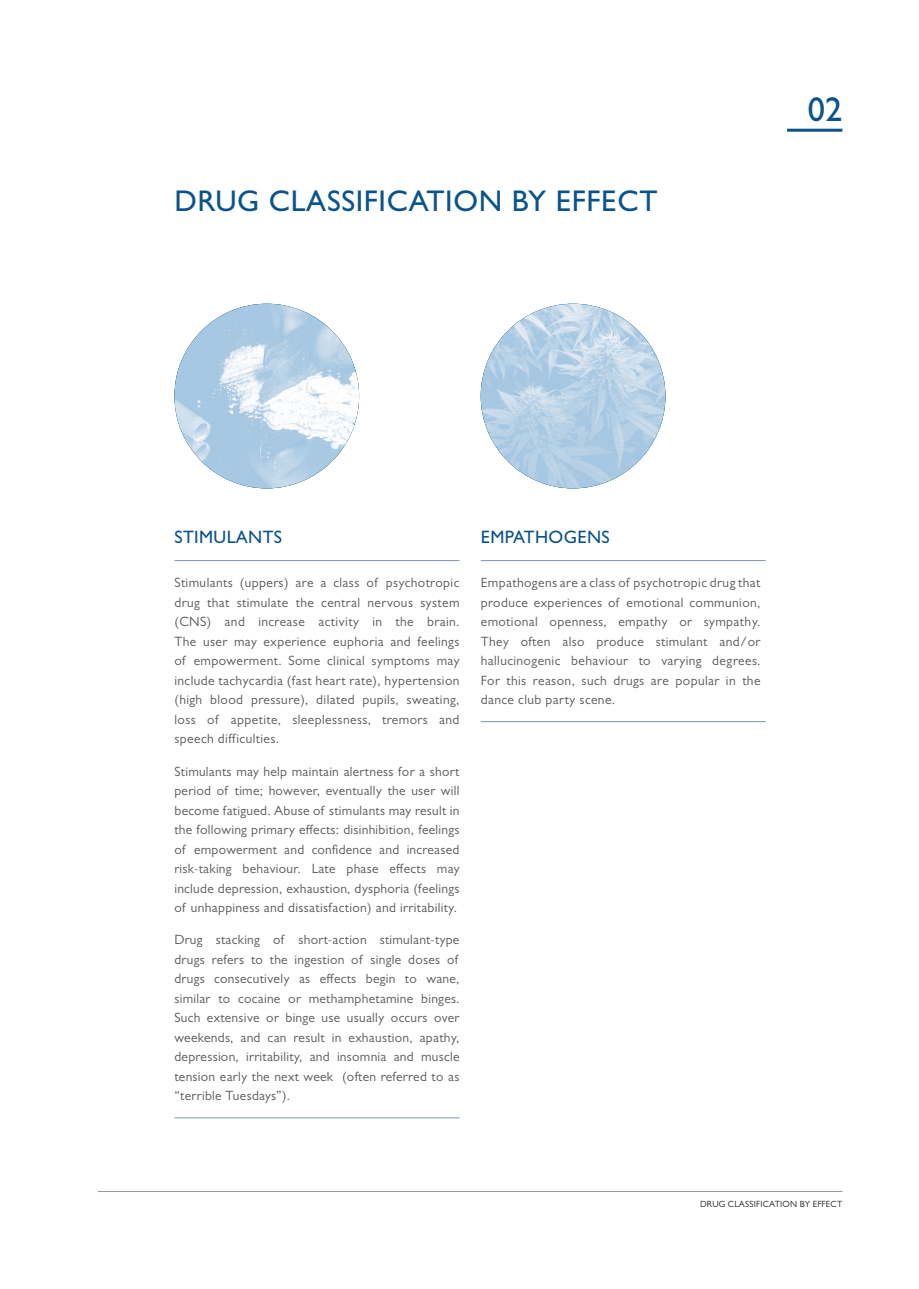
<style>
.page{position:relative;width:919px;height:1289px;background:#fff}
.page>*{position:absolute;margin:0;border:0;box-sizing:border-box;transform-origin:0 0}
.t1{font:500 34.5px "Gill Sans MT Pro";color:#0b538b}
.t2{font:500 30px "Gill Sans MT Pro";letter-spacing:.02em;color:#0b538b}
.t3{font:500 18px "Gill Sans MT Pro";letter-spacing:.02em;color:#0b538b}
.t4{font:13.5px/19.5px "Gill Sans MT Pro";letter-spacing:.025em;color:#57585a;text-align:justify}
.t5{font:9px "Gill Sans MT Pro";letter-spacing:.02em;color:#231f20}
</style>
<div class="page">
<hr style="left:787px;top:129px;width:55px;height:3px;background:#0b538b">
<hr style="left:98px;top:1191px;width:744px;height:1px;background:#939598">
<hr style="left:174px;top:1117px;width:285px;height:1px;background:#8592b8">
<hr style="left:480px;top:721px;width:285px;height:1px;background:#8592b8">
<hr style="left:174px;top:560px;width:285px;height:1px;background:#8592b8">
<hr style="left:480px;top:560px;width:285px;height:1px;background:#8592b8">
<svg style="left:174px;top:304px;width:185px;height:184px;fill:#aecce4"></svg>
<svg style="left:480px;top:304px;width:185px;height:184px;background:#b7d1e5"></svg>
<p class="t2" style="left:174px;top:183px;width:484px">DRUG CLASSIFICATION BY EFFECT</p>
<p class="t1" style="left:807px;top:89px;width:36px">02</p>
<p class="t3" style="left:174px;top:526px;width:109px">STIMULANTS</p>
<p class="t4" style="left:174px;top:572px;width:286px">Stimulants (uppers) are a class of psychotropic drug that stimulate the central nervous system (CNS) and increase activity in the brain.<br>The user may experience euphoria and feelings of empowerment. Some clinical symptoms may include tachycardia (fast heart rate), hypertension (high blood pressure), dilated pupils, sweating, loss of appetite, sleeplessness, tremors and speech difficulties.</p>
<p class="t4" style="left:174px;top:761px;width:286px">Stimulants may help maintain alertness for a short period of time; however, eventually the user will become fatigued. Abuse of stimulants may result in the following primary effects: disinhibition, feelings of empowerment and confidence and increased risk-taking behaviour. Late phase effects may include depression, exhaustion, dysphoria (feelings of unhappiness and dissatisfaction) and irritability.</p>
<p class="t4" style="left:174px;top:929px;width:286px">Drug stacking of short-action stimulant-type drugs refers to the ingestion of single doses of drugs consecutively as effects begin to wane, similar to cocaine or methamphetamine binges.<br>Such extensive or binge use usually occurs over weekends, and can result in exhaustion, apathy, depression, irritability, and insomnia and muscle tension early the next week (often referred to as “terrible Tuesdays”).</p>
<p class="t3" style="left:480px;top:526px;width:130px">EMPATHOGENS</p>
<p class="t4" style="left:480px;top:572px;width:281px">Empathogens are a class of psychotropic drug that produce experiences of emotional communion, emotional openness, empathy or sympathy.<br>They often also produce stimulant and/or hallucinogenic behaviour to varying degrees.<br>For this reason, such drugs are popular in the dance club party scene.</p>
<p class="t5" style="left:700px;top:1198px;width:144px">DRUG CLASSIFICATION BY EFFECT</p>
</div>
